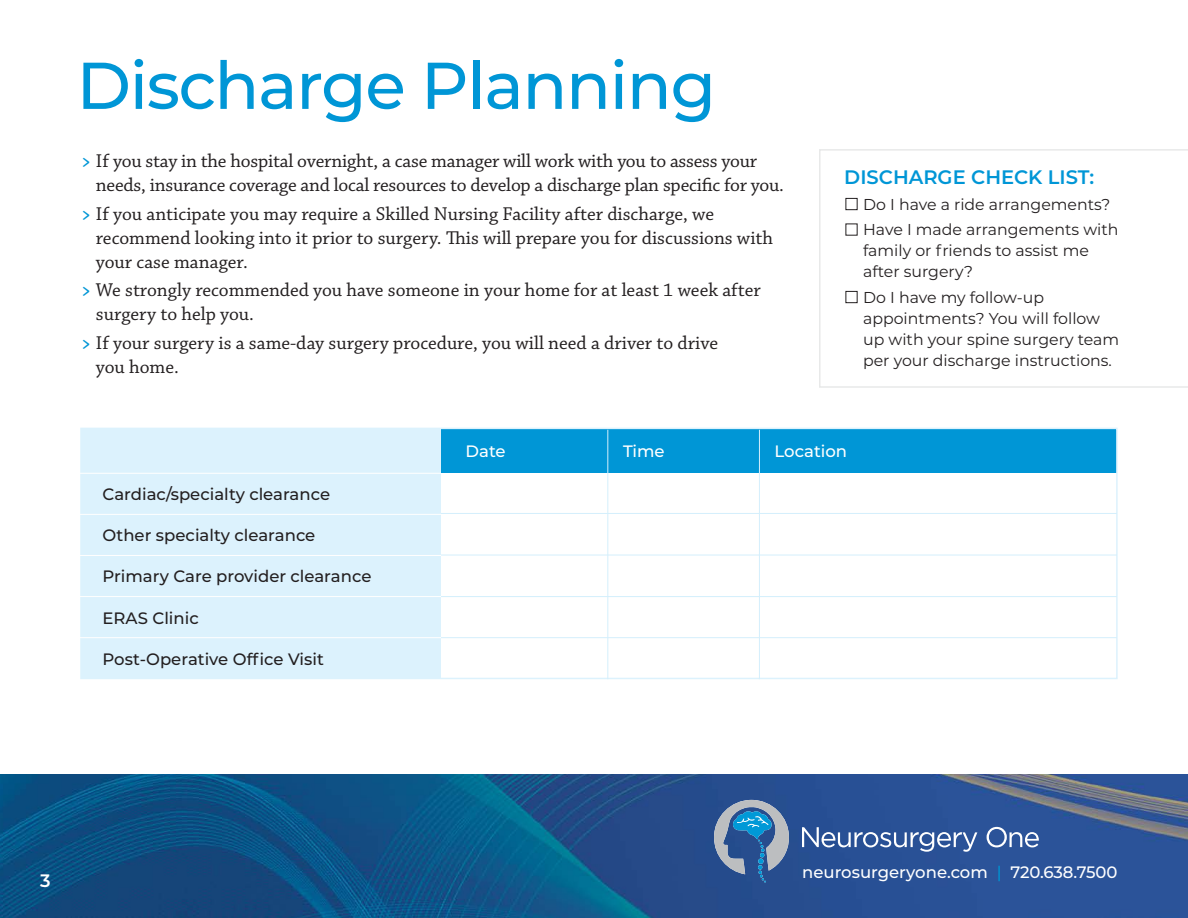
<style>
.page{position:relative;width:1188px;height:918px;background:#fff}
.page>*{position:absolute;margin:0;border:0;box-sizing:border-box;transform-origin:0 0}
.t1{font:500 66px "Montserrat";letter-spacing:-.02em;color:#0096d6}
.t2{font:19.5px/24px "Chaparral Pro";color:#231f20}
.t3{font:600 19.5px "Montserrat";color:#0096d6}
.t4{font:600 18px "Montserrat";color:#fff}
.t5{font:500 16.5px "Montserrat";color:#231f20}
.t6{font:500 16.5px "Montserrat";color:#fff}
.t7{font:15.75px/21px "Montserrat";color:#231f20}
.s1{font-weight:600;color:#0096d6}
.s2{color:#0091cf}
</style>
<div class="page">
<div style="left:81px;top:428px;width:1036px;height:251px;background:#dcf2fd"></div>
<div style="left:441px;top:473px;width:676px;height:220px;background:#fff"></div>
<img style="left:0;top:774px;width:1188px;height:144px">
<svg style="left:802px;top:827px;width:175px;height:25px"></svg>
<svg style="left:987px;top:827px;width:52px;height:20px"></svg>
<svg style="left:714px;top:800px;width:75px;height:82px"></svg>
<svg style="left:819px;top:149px;width:369px;height:239px"></svg>
<div style="left:441px;top:428px;width:676px;height:45px;background:#0096d6"></div>
<div style="left:80px;top:428px;width:1038px;height:251px;border:2px solid #dcf2fd"></div>
<hr style="left:76px;top:473px;width:365px;height:1px;background:#fff">
<hr style="left:76px;top:514px;width:365px;height:1px;background:#fff">
<hr style="left:76px;top:555px;width:365px;height:1px;background:#fff">
<hr style="left:76px;top:596px;width:365px;height:1px;background:#fff">
<hr style="left:441px;top:596px;width:676px;height:1px;background:#d4effc">
<hr style="left:441px;top:555px;width:676px;height:1px;background:#d4effc">
<hr style="left:441px;top:513px;width:676px;height:1px;background:#d4effc">
<hr style="left:607px;top:430px;width:1px;height:249px;background:#d4effc">
<hr style="left:759px;top:430px;width:1px;height:249px;background:#d4effc">
<hr style="left:441px;top:637px;width:676px;height:1px;background:#d4effc">
<hr style="left:76px;top:637px;width:365px;height:1px;background:#fff">
<h1 class="t1" style="left:76px;top:39px;width:641px">Discharge Planning</h1>
<p class="t2" style="left:96px;top:150px;width:690px;text-indent:-15px"><span class="s1">&gt;</span> If you stay in the hospital overnight, a case manager will work with you to assess your needs, insurance coverage and local resources to develop a discharge plan specific for you.</p>
<p class="t2" style="left:96px;top:202px;width:679px;text-indent:-15px"><span class="s1">&gt;</span> If you anticipate you may require a Skilled Nursing Facility after discharge, we recommend looking into it prior to surgery. This will prepare you for discussions with your case manager.</p>
<p class="t2" style="left:96px;top:279px;width:666px;text-indent:-15px"><span class="s1">&gt;</span> We strongly recommended you have someone in your home for at least 1 week after surgery to help you.</p>
<p class="t2" style="left:96px;top:331px;width:624px;text-indent:-15px"><span class="s1">&gt;</span> If your surgery is a same-day surgery procedure, you will need a driver to drive you home.</p>
<p class="t3" style="left:844px;top:163px;width:251px">DISCHARGE CHECK LIST:</p>
<p class="t7" style="left:844px;top:193px;width:268px">■ Do I have a ride arrangements?</p>
<p class="t7" style="left:863px;top:218px;width:257px;text-indent:-19px">■ Have I made arrangements with family or friends to assist me after surgery?</p>
<p class="t7" style="left:863px;top:286px;width:258px;text-indent:-19px">■ Do I have my follow-up appointments? You will follow up with your spine surgery team per your discharge instructions.</p>
<p class="t5" style="left:103px;top:482px;width:229px">Cardiac/specialty clearance</p>
<p class="t5" style="left:103px;top:524px;width:214px">Other specialty clearance</p>
<p class="t5" style="left:103px;top:565px;width:270px">Primary Care provider clearance</p>
<p class="t5" style="left:103px;top:606px;width:98px">ERAS Clinic</p>
<p class="t5" style="left:103px;top:647px;width:223px">Post-Operative Office Visit</p>
<p class="t6" style="left:466px;top:440px;width:42px">Date</p>
<p class="t6" style="left:623px;top:440px;width:43px">Time</p>
<p class="t6" style="left:775px;top:440px;width:74px">Location</p>
<p class="t4" style="left:40px;top:867px;width:12px">3</p>
<p class="t6" style="left:802px;top:861px;width:317px">neurosurgeryone.com <span class="s2">|</span> 720.638.7500</p>
</div>
